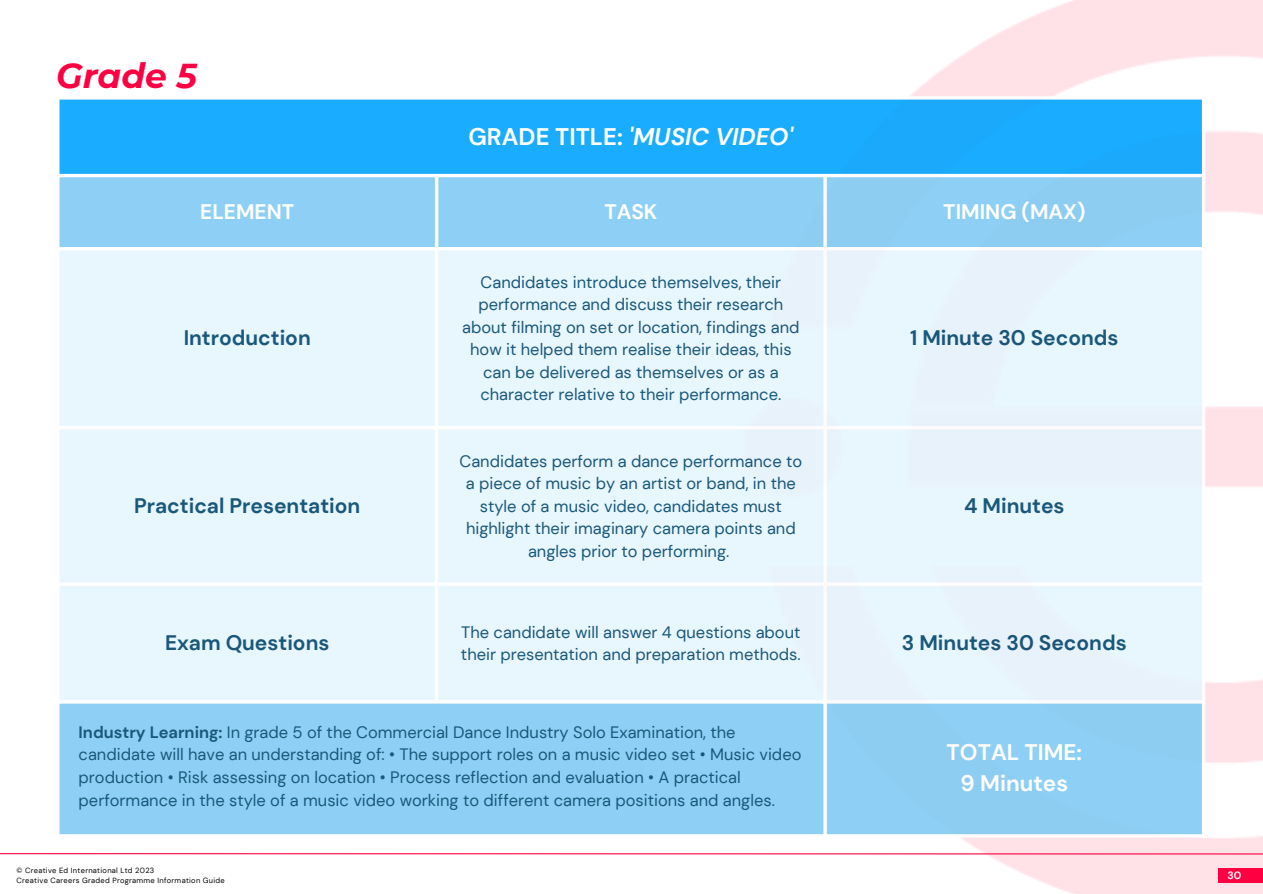
<style>
.page{position:relative;width:1263px;height:894px;background:#fff}
.page>*{position:absolute;margin:0;border:0;box-sizing:border-box;transform-origin:0 0}
.t1{font:italic 700 34.5px "Montserrat";color:#fe0042}
.t2{font:italic 700 24px "DM Sans";color:#fff}
.t3{font:700 22.5px/31.5px "DM Sans";color:#fff;text-align:center}
.t4{font:700 21px "DM Sans";color:#00466d}
.t5{font:700 21px "DM Sans";color:#fff}
.t6{font:16.5px/22.5px "DM Sans";color:#00466d;text-align:center}
.t7{font:700 10.65px "DM Sans";color:#fff}
.t8{font:7.5px "DM Sans";letter-spacing:.04em;color:#000}
.s1{font-style:normal}
.s2{font-weight:700}
</style>
<div class="page">
<img style="left:741px;top:0;width:522px;height:893px">
<hr style="left:0;top:852px;width:1263px;height:2px;background:#fe0042">
<div style="left:1218px;top:867px;width:44px;height:15px;background:#fe0042"></div>
<div style="left:58px;top:98px;width:1146px;height:78px;background:#1aacfe"></div>
<div style="left:60px;top:177px;width:1142px;height:656px;background:#8ed0f5"></div>
<div style="left:60px;top:250px;width:1142px;height:450px;background:#e8f6fd"></div>
<hr style="left:56px;top:99px;width:4px;height:734px;background:#fff">
<hr style="left:435px;top:177px;width:3px;height:523px;background:#fff">
<svg style="left:823px;top:177px;width:4px;height:656px"></svg>
<hr style="left:1202px;top:99px;width:3px;height:734px;background:#fff">
<hr style="left:56px;top:96px;width:1149px;height:3px;background:#fff">
<hr style="left:56px;top:174px;width:1149px;height:3px;background:#fff">
<hr style="left:56px;top:247px;width:1149px;height:3px;background:#fff">
<hr style="left:56px;top:426px;width:1149px;height:3px;background:#fff">
<hr style="left:56px;top:582px;width:1149px;height:3px;background:#fff">
<hr style="left:56px;top:700px;width:1149px;height:3px;background:#fff">
<svg style="left:59px;top:833px;width:1146px;height:4px"></svg>
<p class="t1" style="left:56px;top:55px;width:143px">Grade 5</p>
<h2 class="t2" style="left:468px;top:121px;width:326px"><span class="s1">GRADE TITLE:</span> 'MUSIC VIDEO'</h2>
<p class="t5" style="left:200px;top:198px;width:96px">ELEMENT</p>
<p class="t5" style="left:604px;top:198px;width:55px">TASK</p>
<p class="t5" style="left:943px;top:198px;width:144px">TIMING (MAX)</p>
<p class="t4" style="left:184px;top:324px;width:129px">Introduction</p>
<p class="t4" style="left:134px;top:491px;width:228px">Practical Presentation</p>
<p class="t6" style="left:462px;top:270px;width:339px">Candidates introduce themselves, their performance and discuss their research about filming on set or location, findings and how it helped them realise their ideas, this can be delivered as themselves or as a character relative to their performance.</p>
<p class="t6" style="left:459px;top:449px;width:344px">Candidates perform a dance performance to a piece of music by an artist or band, in the style of a music video, candidates must highlight their imaginary camera points and angles prior to performing.</p>
<p class="t4" style="left:910px;top:324px;width:210px">1 Minute 30 Seconds</p>
<p class="t4" style="left:964px;top:491px;width:102px">4 Minutes</p>
<p class="t4" style="left:165px;top:629px;width:166px">Exam Questions</p>
<p class="t6" style="left:461px;top:620px;width:341px;text-align:left">The candidate will answer 4 questions about their presentation and preparation methods.</p>
<p class="t4" style="left:902px;top:629px;width:226px">3 Minutes 30 Seconds</p>
<p class="t6" style="left:79px;top:720px;width:724px;text-align:left"><span class="s2">Industry Learning:</span> In grade 5 of the Commercial Dance Industry Solo Examination, the candidate will have an understanding of: • The support roles on a music video set • Music video production • Risk assessing on location • Process reflection and evaluation • A practical performance in the style of a music video working to different camera positions and angles.</p>
<p class="t8" style="left:17px;top:865px;width:139px">©️ Creative Ed International Ltd 2023</p>
<p class="t8" style="left:17px;top:875px;width:210px">Creative Careers Graded Programme Information Guide</p>
<h3 class="t3" style="left:947px;top:736px;width:137px">TOTAL TIME:<br>9 Minutes</h3>
<p class="t7" style="left:1227px;top:867px;width:15px">30</p>
</div>
